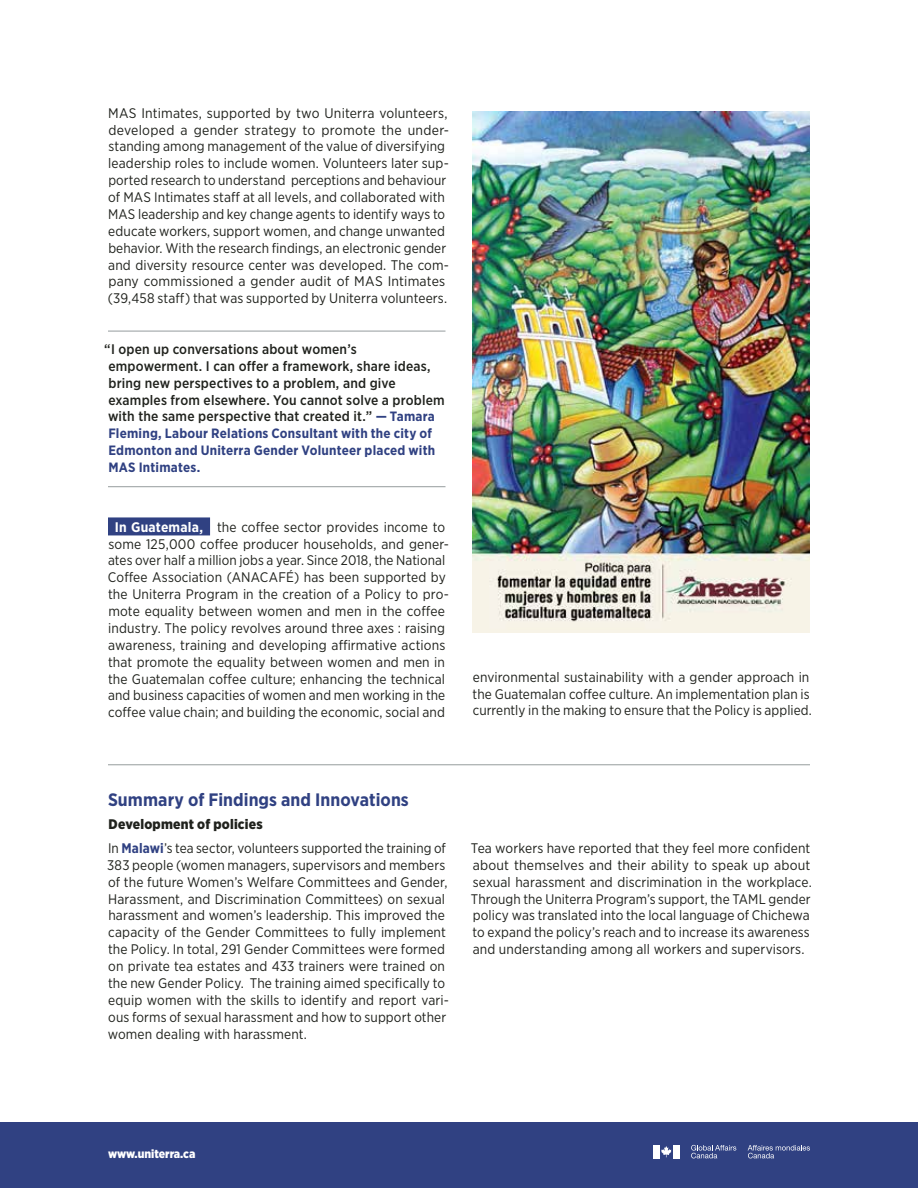
<style>
.page{position:relative;width:918px;height:1188px;background:#fff}
.page>*{position:absolute;margin:0;border:0;box-sizing:border-box;transform-origin:0 0}
.t1{font:700 18px "Gotham Narrow";letter-spacing:.005em;color:#304182}
.t2{font:13.8px/16.8px "Gotham Narrow";letter-spacing:.005em;color:#20221d}
.t3{font:500 13.8px/16.8px "Gotham Narrow";letter-spacing:.015em;color:#20221d}
.t4{font:700 13.5px/16.8px "Gotham Narrow";letter-spacing:.015em;color:#304182}
.t5{font:900 12px "Gotham Narrow";color:#fff}
.s1{font-weight:700;font-size:13.5px;color:#304182}
.s2{font-weight:700;color:#fff}
.s3{font-weight:900}
.s4{font-weight:700;color:#304182}
</style>
<div class="page">
<hr style="left:108px;top:331px;width:338px;height:1px;background:#959c9d">
<hr style="left:108px;top:486px;width:338px;height:1px;background:#959c9d">
<div style="left:108px;top:517px;width:102px;height:18px;background:#304182"></div>
<hr style="left:108px;top:764px;width:702px;height:1px;background:#959c9d">
<img style="left:472px;top:111px;width:338px;height:522px">
<div style="left:0;top:1122px;width:918px;height:66px;background:#304182"></div>
<svg style="left:661px;top:1146px;width:10px;height:11px"></svg>
<div style="left:653px;top:1145px;width:7px;height:13px;background:#fff"></div>
<div style="left:673px;top:1145px;width:7px;height:13px;background:#fff"></div>
<svg style="left:748px;top:1145px;width:62px;height:13px"></svg>
<svg style="left:691px;top:1145px;width:45px;height:13px"></svg>
<p class="t2" style="left:108px;top:104px;width:343px">MAS Intimates, supported by two Uniterra volunteers, developed a gender strategy to promote the under&shy;standing among management of the value of diversifying leadership roles to include women. Volunteers later sup&shy;ported research to understand perceptions and behaviour of MAS Intimates staff at all levels, and collaborated with MAS leadership and key change agents to identify ways to educate workers, support women, and change unwanted behavior. With the research findings, an electronic gender and diversity resource center was developed. The com&shy;pany commissioned a gender audit of MAS Intimates (39,458 staff) that was supported by Uniterra volunteers.</p>
<p class="t3" style="left:104px;top:341px;width:342px">“I open up conversations about women’s empowerment. I can offer a framework, share ideas, bring new perspectives to a problem, and give examples from elsewhere. You cannot solve a problem with the same perspective that created it.” <span class="s1">— Tamara</span></p>
<p class="t4" style="left:108px;top:425px;width:328px">Fleming, Labour Relations Consultant with the city of<br>Edmonton and Uniterra Gender Volunteer placed with<br>MAS Intimates.</p>
<p class="t2" style="left:108px;top:518px;width:342px;text-align:center"><span class="s2">In Guatemala,</span> the coffee sector provides income to some 125,000 coffee producer households, and gener&shy;ates over half a million jobs a year. Since 2018, the National Coffee Association (ANACAFÉ) has been supported by the Uniterra Program in the creation of a Policy to pro&shy;mote equality between women and men in the coffee industry. The policy revolves around three axes : raising awareness, training and developing affirmative actions that promote the equality between women and men in the Guatemalan coffee culture; enhancing the technical and business capacities of women and men working in the coffee value chain; and building the economic, social and</p>
<p class="t2" style="left:473px;top:668px;width:341px">environmental sustainability with a gender approach in the Guatemalan coffee culture. An implementation plan is currently in the making to ensure that the Policy is applied.</p>
<h1 class="t1" style="left:108px;top:788px;width:302px">Summary of Findings and Innovations</h1>
<p class="t2" style="left:108px;top:812px;width:339px;line-height:23.7px"><span class="s3">Development of policies<br></span>In <span class="s4">Malawi</span>’s tea sector, volunteers supported the training of</p>
<p class="t2" style="left:107px;top:856px;width:343px">383 people (women managers, supervisors and members of the future Women’s Welfare Committees and Gender, Harassment, and Discrimination Committees) on sexual harassment and women’s leadership. This improved the capacity of the Gender Committees to fully implement the Policy. In total, 291 Gender Committees were formed on private tea estates and 433 trainers were trained on the new Gender Policy. The training aimed specifically to equip women with the skills to identify and report vari&shy;ous forms of sexual harassment and how to support other women dealing with harassment.</p>
<p class="t2" style="left:471px;top:839px;width:342px">Tea workers have reported that they feel more confident about themselves and their ability to speak up about sexual harassment and discrimination in the workplace.<br>Through the Uniterra Program’s support, the TAML gender policy was translated into the local language of Chichewa to expand the policy’s reach and to increase its awareness and understanding among all workers and supervisors.</p>
<p class="t5" style="left:108px;top:1146px;width:89px">www.uniterra.ca</p>
</div>
